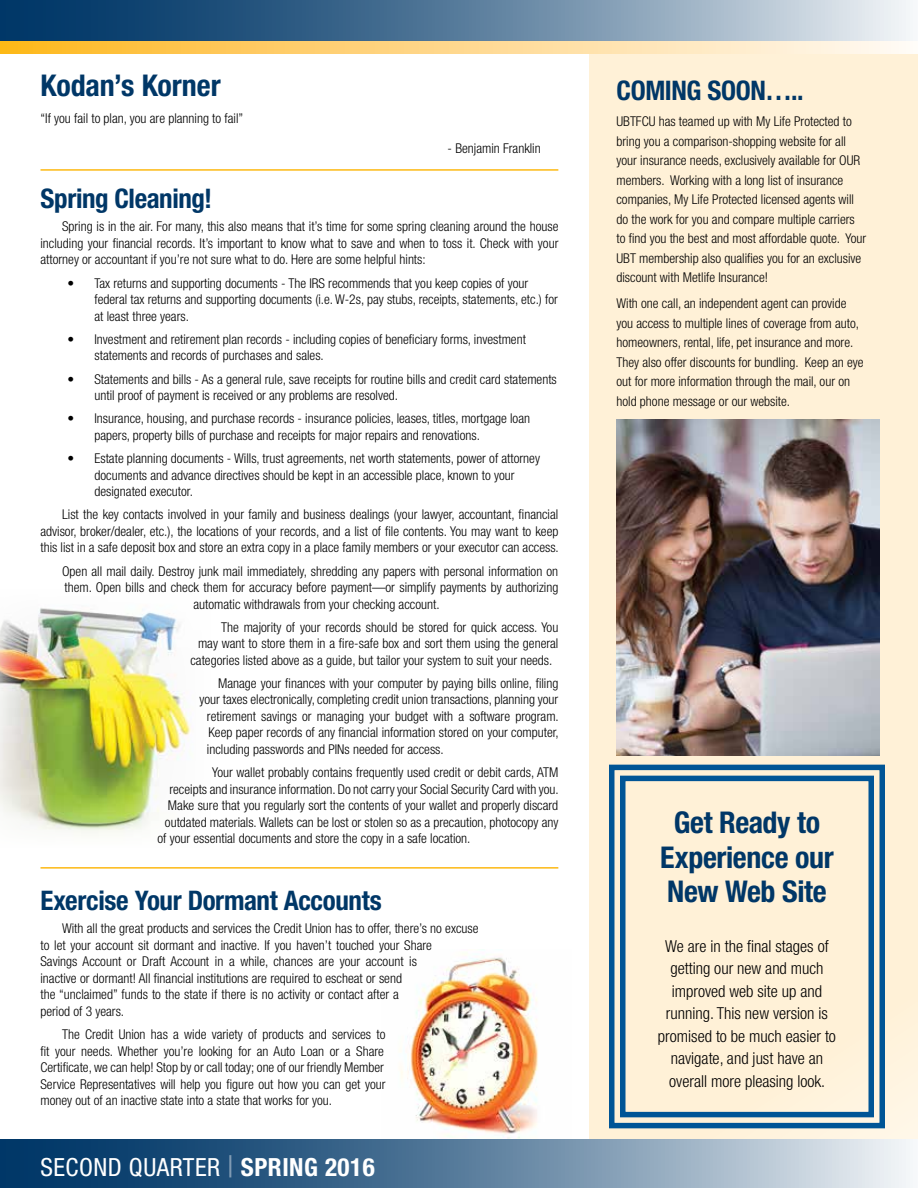
<style>
.page{position:relative;width:918px;height:1188px;background:#fff}
.page>*{position:absolute;margin:0;border:0;box-sizing:border-box;transform-origin:0 0}
.t1{font:700 condensed 30px/34.5px "Helvetica Neue LT Std";letter-spacing:-.01em;color:#003767;text-align:center}
.t2{font:700 condensed 27px "Helvetica Neue LT Std";letter-spacing:-.015em;color:#003767}
.t3{font:condensed 25.05px "Helvetica Neue LT Std";letter-spacing:.02em;color:#fff}
.t4{font:700 condensed 25.05px "Helvetica Neue LT Std";color:#fff}
.t5{font:300 condensed 16.5px/22.5px "Helvetica Neue LT Std";color:#000;text-align:center}
.t6{font:300 condensed 13.5px/16.5px "Helvetica Neue LT Std";color:#000}
.s1{font-size:30px;color:#809bb3}
.s2{font-weight:700}
</style>
<div class="page">
<img style="left:400px;top:953px;width:138px;height:186px">
<img style="left:0;top:608px;width:191px;height:226px">
<svg style="left:0;top:1139px;width:913px;height:49px;background:#6082a0"></svg>
<div style="left:590px;top:40px;width:328px;height:1099px;background:#fff1d7"></div>
<svg style="left:0;top:40px;width:918px;height:14px;background:#f3d28e"></svg>
<svg style="left:0;top:0;width:913px;height:40px;background:#6283a1"></svg>
<hr style="left:40px;top:169px;width:518px;height:2px;background:#fdb913">
<hr style="left:40px;top:867px;width:518px;height:2px;background:#fdb913">
<svg style="left:609px;top:764px;width:279px;height:367px"></svg>
<div style="left:620px;top:776px;width:254px;height:341px;border:5px solid #005596"></div>
<img style="left:616px;top:420px;width:264px;height:336px">
<h1 class="t1" style="left:40px;top:68px;width:182px">Kodan’s Korner</h1>
<p class="t6" style="left:40px;top:109px;width:204px">“If you fail to plan, you are planning to fail”</p>
<p class="t6" style="left:448px;top:139px;width:95px">- Benjamin Franklin</p>
<h2 class="t2" style="left:40px;top:182px;width:173px">Spring Cleaning!</h2>
<p class="t6" style="left:40px;top:218px;width:519px;text-align:justify;text-indent:22px">Spring is in the air. For many, this also means that it’s time for some spring cleaning around the house including your financial records. It’s important to know what to save and when to toss it. Check with your attorney or accountant if you’re not sure what to do. Here are some helpful hints:</p>
<p class="t6" style="left:94px;top:274px;width:465px;text-indent:-27px">• Tax returns and supporting documents - The IRS recommends that you keep copies of your federal tax returns and supporting documents (i.e. W-2s, pay stubs, receipts, statements, etc.) for at least three years.</p>
<p class="t6" style="left:94px;top:331px;width:433px;text-indent:-27px">• Investment and retirement plan records - including copies of beneficiary forms, investment statements and records of purchases and sales.</p>
<p class="t6" style="left:94px;top:370px;width:464px;text-indent:-27px">• Statements and bills - As a general rule, save receipts for routine bills and credit card statements until proof of payment is received or any problems are resolved.</p>
<p class="t6" style="left:94px;top:410px;width:437px;text-indent:-27px">• Insurance, housing, and purchase records - insurance policies, leases, titles, mortgage loan papers, property bills of purchase and receipts for major repairs and renovations.</p>
<p class="t6" style="left:94px;top:450px;width:447px;text-indent:-27px">• Estate planning documents - Wills, trust agreements, net worth statements, power of attorney documents and advance directives should be kept in an accessible place, known to your designated executor.</p>
<p class="t6" style="left:40px;top:506px;width:520px;text-align:justify;text-indent:22px">List the key contacts involved in your family and business dealings (your lawyer, accountant, financial advisor, broker/dealer, etc.), the locations of your records, and a list of file contents. You may want to keep this list in a safe deposit box and store an extra copy in a place family members or your executor can access.</p>
<p class="t6" style="left:62px;top:562px;width:498px">Open all mail daily. Destroy junk mail immediately, shredding any papers with personal information on</p>
<p class="t6" style="left:65px;top:579px;width:495px">them. Open bills and check them for accuracy before payment—or simplify payments by authorizing</p>
<p class="t6" style="left:194px;top:595px;width:248px">automatic withdrawals from your checking account.</p>
<p class="t6" style="left:221px;top:619px;width:339px">The majority of your records should be stored for quick access. You</p>
<p class="t6" style="left:198px;top:635px;width:362px">may want to store them in a fire-safe box and sort them using the general</p>
<p class="t6" style="left:190px;top:652px;width:363px">categories listed above as a guide, but tailor your system to suit your needs.</p>
<p class="t6" style="left:218px;top:675px;width:342px">Manage your finances with your computer by paying bills online, filing</p>
<p class="t6" style="left:199px;top:691px;width:360px">your taxes electronically, completing credit union transactions, planning your</p>
<p class="t6" style="left:207px;top:708px;width:353px">retirement savings or managing your budget with a software program.</p>
<p class="t6" style="left:208px;top:724px;width:352px">Keep paper records of any financial information stored on your computer,</p>
<p class="t6" style="left:207px;top:741px;width:238px">including passwords and PINs needed for access.</p>
<p class="t6" style="left:212px;top:764px;width:348px">Your wallet probably contains frequently used credit or debit cards, ATM</p>
<p class="t6" style="left:169px;top:781px;width:391px">receipts and insurance information. Do not carry your Social Security Card with you.</p>
<p class="t6" style="left:168px;top:797px;width:392px">Make sure that you regularly sort the contents of your wallet and properly discard</p>
<p class="t6" style="left:165px;top:814px;width:395px">outdated materials. Wallets can be lost or stolen so as a precaution, photocopy any</p>
<p class="t6" style="left:157px;top:830px;width:315px">of your essential documents and store the copy in a safe location.</p>
<h2 class="t2" style="left:40px;top:884px;width:343px">Exercise Your Dormant Accounts</h2>
<p class="t6" style="left:40px;top:920px;width:440px;text-indent:22px">With all the great products and services the Credit Union has to offer, there’s no excuse to let your account sit dormant and inactive. If you haven’t touched your Share<br>Savings Account or Draft Account in a while, chances are your account is<br>inactive or dormant! All financial institutions are required to escheat or send<br>the “unclaimed” funds to the state if there is no activity or contact after a<br>period of 3 years.</p>
<p class="t6" style="left:40px;top:1026px;width:347px;text-align:justify;text-indent:22px">The Credit Union has a wide variety of products and services to fit your needs. Whether you’re looking for an Auto Loan or a Share Certificate, we can help! Stop by or call today; one of our friendly Member Service Representatives will help you figure out how you can get your money out of an inactive state into a state that works for you.</p>
<h3 class="t3" style="left:40px;top:1152px;width:241px">SECOND QUARTER <span class="s1">|</span> <span class="s2">SPRING</span></h3>
<h3 class="t4" style="left:325px;top:1152px;width:51px">2016</h3>
<h2 class="t2" style="left:616px;top:74px;width:189px">COMING SOON…..</h2>
<p class="t6" style="left:616px;top:112px;width:251px;line-height:19.5px">UBTFCU has teamed up with My Life Protected to bring you a comparison-shopping website for all your insurance needs, exclusively available for OUR members. Working with a long list of insurance companies, My Life Protected licensed agents will do the work for you and compare multiple carriers to find you the best and most affordable quote. Your UBT membership also qualifies you for an exclusive discount with Metlife Insurance!</p>
<p class="t6" style="left:616px;top:294px;width:249px;line-height:19.5px">With one call, an independent agent can provide you access to multiple lines of coverage from auto, homeowners, rental, life, pet insurance and more.<br>They also offer discounts for bundling. Keep an eye out for more information through the mail, our on hold phone message or our website.</p>
<h1 class="t1" style="left:660px;top:805px;width:175px">Get Ready to<br>Experience our<br>New Web Site</h1>
<p class="t5" style="left:658px;top:935px;width:180px">We are in the final stages of getting our new and much improved web site up and running. This new version is promised to be much easier to navigate, and just have an overall more pleasing look.</p>
</div>
